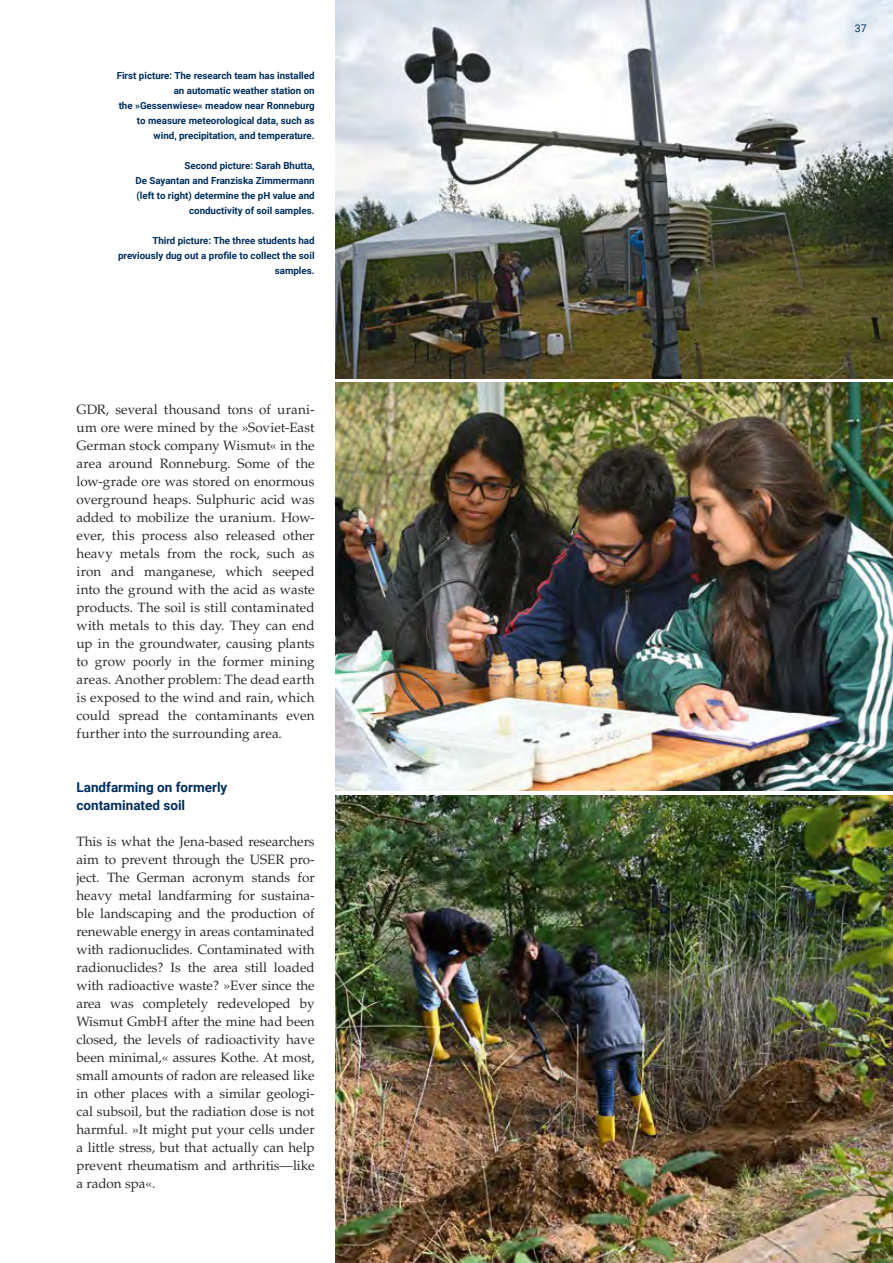
<style>
.page{position:relative;width:893px;height:1263px;background:#fff}
.page>*{position:absolute;margin:0;border:0;box-sizing:border-box;transform-origin:0 0}
.t1{font:13.5px/18px "Palatino LT Std";letter-spacing:-.005em;color:#2c2c2b;text-align:justify}
.t2{font:700 13.5px/18px "Roboto";color:#002f5d}
.t3{font:10.5px "Roboto";color:#002f5d}
.t4{font:700 9.75px/15px "Roboto";color:#002f5d;text-align:right}
</style>
<div class="page">
<img style="left:336px;top:383px;width:557px;height:408px">
<img style="left:336px;top:0;width:557px;height:378px">
<img style="left:336px;top:795px;width:557px;height:468px">
<p class="t4" style="left:117px;top:68px;width:199px">First picture: The research team has installed an automatic weather station on<br>the »Gessenwiese« meadow near Ronneburg to measure meteorological data, such as wind, precipitation, and temperature.</p>
<p class="t4" style="left:135px;top:158px;width:181px">Second picture: Sarah Bhutta,<br>De Sayantan and Franziska Zimmermann (left to right) determine the pH value and conductivity of soil samples.</p>
<p class="t4" style="left:118px;top:233px;width:198px">Third picture: The three students had previously dug out a profile to collect the soil samples.</p>
<p class="t1" style="left:77px;top:401px;width:240px">GDR, several thousand tons of urani&shy;um ore were mined by the »Soviet-East German stock company Wismut« in the area around Ronneburg. Some of the low-grade ore was stored on enormous overground heaps. Sulphuric acid was added to mobilize the uranium. How&shy;ever, this process also released other heavy metals from the rock, such as iron and manganese, which seeped into the ground with the acid as waste products. The soil is still contaminated with metals to this day. They can end up in the groundwater, causing plants to grow poorly in the former mining areas. Another problem: The dead earth is exposed to the wind and rain, which could spread the contaminants even further into the surrounding area.</p>
<p class="t2" style="left:77px;top:778px;width:152px">Landfarming on formerly contaminated soil</p>
<p class="t1" style="left:77px;top:833px;width:240px">This is what the Jena-based researchers aim to prevent through the USER pro&shy;ject. The German acronym stands for heavy metal landfarming for sustaina&shy;ble landscaping and the production of renewable energy in areas contaminated with radionuclides. Contaminated with radionuclides? Is the area still loaded with radioactive waste? »Ever since the area was completely redeveloped by Wismut GmbH after the mine had been closed, the levels of radioactivity have been minimal,« assures Kothe. At most, small amounts of radon are released like in other places with a similar geologi&shy;cal subsoil, but the radiation dose is not harmful. »It might put your cells under a little stress, but that actually can help prevent rheumatism and arthritis—like a radon spa«.</p>
<p class="t3" style="left:855px;top:21px;width:13px">37</p>
</div>
